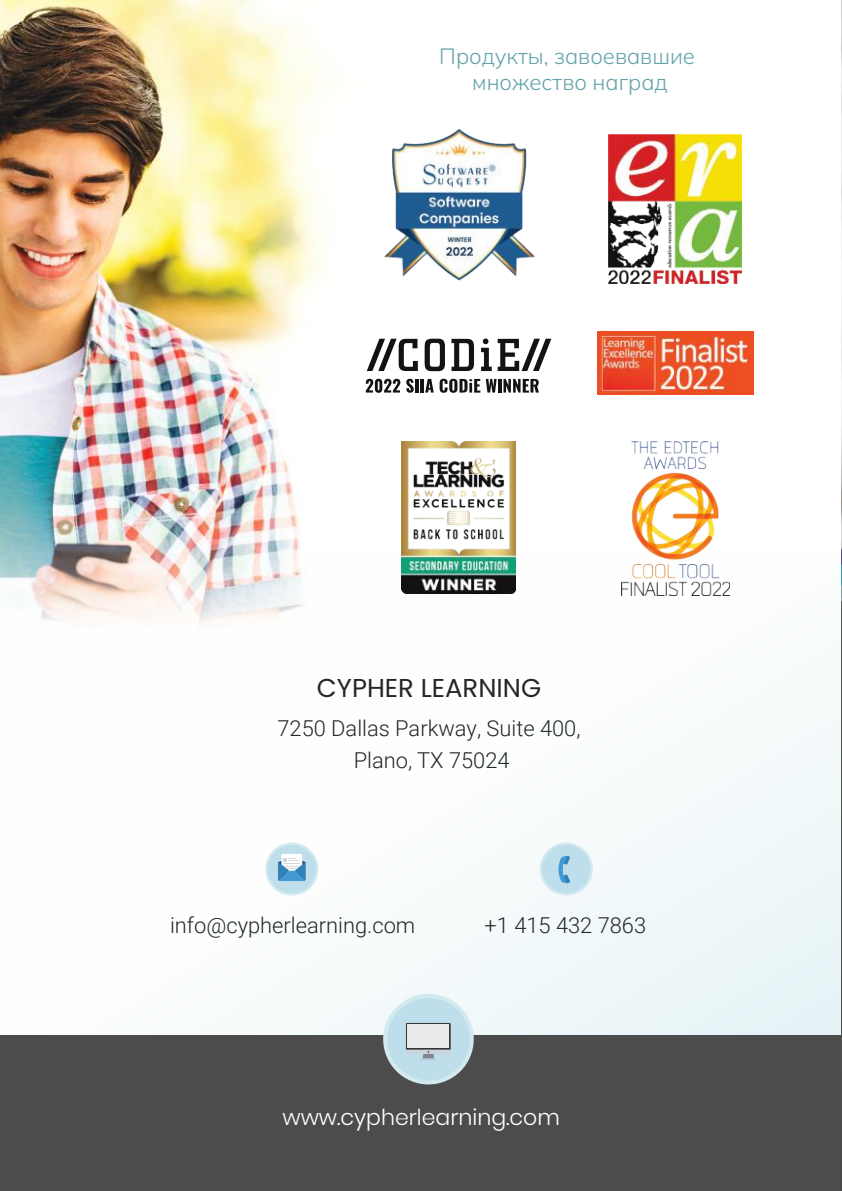
<style>
.page{position:relative;width:842px;height:1191px;background:#fff}
.page>*{position:absolute;margin:0;border:0;box-sizing:border-box;transform-origin:0 0}
.t1{font:25.8px "Poppins";color:#242728}
.t2{font:200 22px/26.4px "Mulish";color:#62a3a8;text-align:center}
.t3{font:300 22px "Poppins";color:#fff}
.t4{font:300 21.8px/32px "Roboto";color:#242728;text-align:center}
</style>
<div class="page">
<img style="left:0;top:0;width:504px;height:552px">
<svg style="left:0;top:552px;width:841px;height:483px"></svg>
<div style="left:0;top:1035px;width:842px;height:156px;background:#4b4c4b"></div>
<div style="left:383px;top:994px;width:91px;height:90px;background:#d2e9f0;border-radius:50%"></div>
<div style="left:387px;top:998px;width:83px;height:82px;background:#bddeea;border-radius:50%"></div>
<svg style="left:406px;top:1023px;width:45px;height:37px"></svg>
<svg style="left:265px;top:842px;width:53px;height:53px"></svg>
<div style="left:268px;top:845px;width:48px;height:48px;background:#bddeea;border-radius:50%"></div>
<div style="left:281px;top:854px;width:21px;height:19px;background:#fff;border-radius:2px"></div>
<svg style="left:278px;top:858px;width:27px;height:23px"></svg>
<div style="left:540px;top:842px;width:53px;height:53px;background:#d2e9f0;border-radius:50%"></div>
<div style="left:542px;top:845px;width:48px;height:48px;background:#bddeea;border-radius:50%"></div>
<svg style="left:558px;top:856px;width:12px;height:27px"></svg>
<svg style="left:425px;top:339px;width:20px;height:32px"></svg>
<svg style="left:451px;top:339px;width:23px;height:32px"></svg>
<svg style="left:481px;top:338px;width:11px;height:33px"></svg>
<svg style="left:367px;top:339px;width:51px;height:32px"></svg>
<svg style="left:498px;top:339px;width:53px;height:32px"></svg>
<svg style="left:366px;top:379px;width:34px;height:14px"></svg>
<svg style="left:406px;top:379px;width:28px;height:14px"></svg>
<svg style="left:440px;top:379px;width:40px;height:14px"></svg>
<svg style="left:486px;top:379px;width:53px;height:13px"></svg>
<img style="left:609px;top:135px;width:133px;height:149px">
<img style="left:621px;top:442px;width:108px;height:153px">
<img style="left:597px;top:331px;width:156px;height:63px">
<img style="left:402px;top:442px;width:113px;height:151px">
<img style="left:363px;top:107px;width:172px;height:194px">
<img style="left:841px;top:0;width:1px;height:1191px">
<p class="t2" style="left:439px;top:42px;width:257px">Продукты, завоевавшие множество наград</p>
<p class="t1" style="left:317px;top:672px;width:226px">CYPHER LEARNING</p>
<p class="t4" style="left:277px;top:712px;width:305px">7250 Dallas Parkway, Suite 400,<br>Plano, TX 75024</p>
<p class="t4" style="left:170px;top:908px;width:247px">info@cypherlearning.com</p>
<p class="t4" style="left:485px;top:908px;width:163px">+1 415 432 7863</p>
<p class="t3" style="left:282px;top:1104px;width:279px">www.cypherlearning.com</p>
</div>
